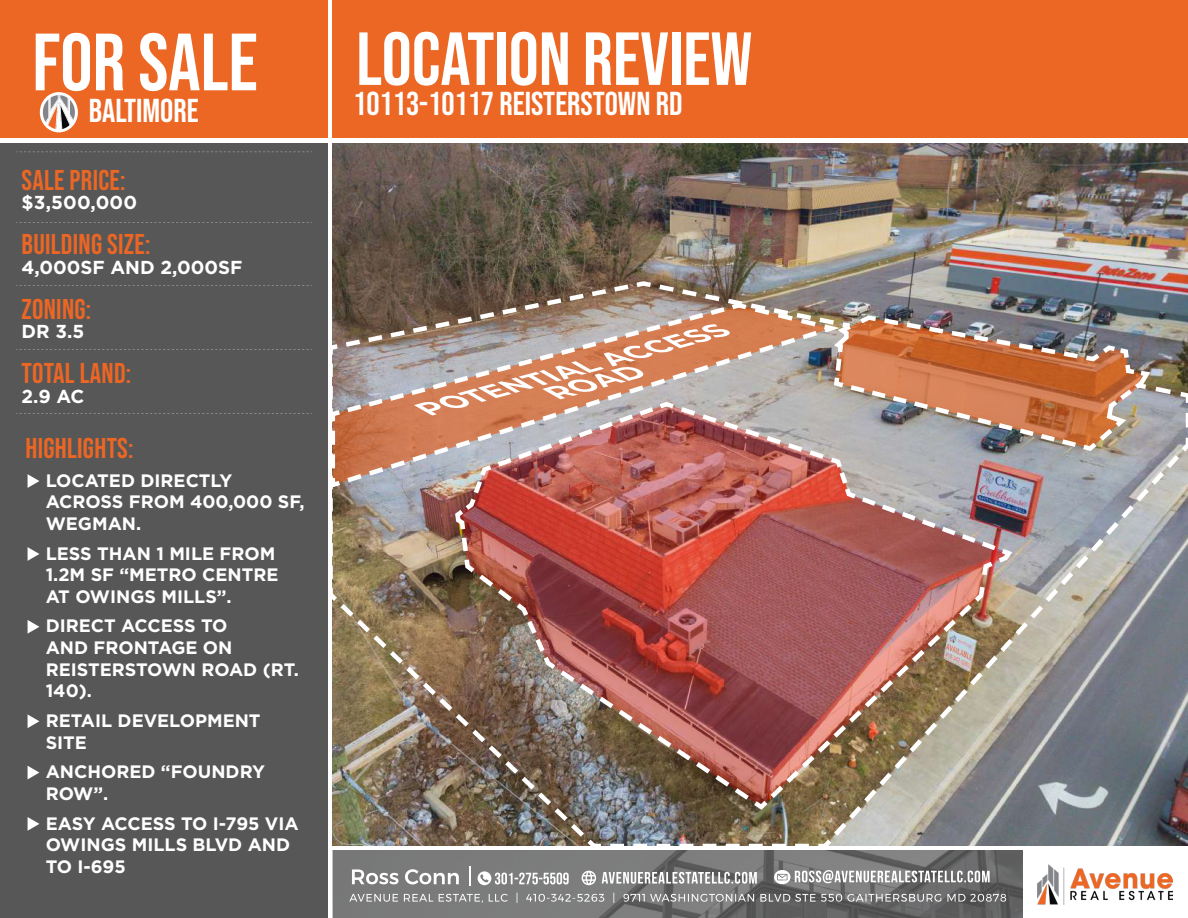
<style>
.page{position:relative;width:1188px;height:918px;background:#fff}
.page>*{position:absolute;margin:0;border:0;box-sizing:border-box;transform-origin:0 0}
.t1{font:81px "Bebas Neue";color:#fff}
.t2{font:75px "Bebas Neue";color:#fff}
.t3{font:33px "Bebas Neue";color:#fff}
.t4{font:28.5px "Bebas Neue";letter-spacing:.01em;color:#ec6624}
.t5{font:700 18.75px "Gotham";color:#fff}
.t6{font:700 18px/21.6px "Gotham";color:#fff}
</style>
<div class="page">
<img style="left:333px;top:143px;width:855px;height:136px">
<div style="left:0;top:143px;width:328px;height:775px;background:#575757"></div>
<img style="left:1038px;top:864px;width:135px;height:40px">
<svg style="left:333px;top:850px;width:690px;height:68px;background:#727272"></svg>
<svg style="left:352px;top:869px;width:107px;height:15px"></svg>
<svg style="left:469px;top:866px;width:1px;height:19px"></svg>
<svg style="left:602px;top:872px;width:155px;height:12px"></svg>
<svg style="left:349px;top:893px;width:657px;height:10px;background:#8d8d8e"></svg>
<svg style="left:774px;top:870px;width:216px;height:14px"></svg>
<svg style="left:478px;top:871px;width:91px;height:14px"></svg>
<svg style="left:582px;top:871px;width:14px;height:14px"></svg>
<div style="left:333px;top:0;width:855px;height:137px;background:#ec6624"></div>
<div style="left:0;top:0;width:328px;height:137px;background:#ec6624"></div>
<img style="left:41px;top:94px;width:35px;height:37px">
<div style="left:40px;top:92px;width:38px;height:40px;border:3px solid #fff;border-radius:50%"></div>
<svg style="left:20px;top:152px;width:292px;height:1px"></svg>
<svg style="left:16px;top:222px;width:296px;height:1px"></svg>
<svg style="left:16px;top:349px;width:296px;height:1px"></svg>
<svg style="left:16px;top:413px;width:296px;height:1px"></svg>
<img style="left:332px;top:279px;width:856px;height:567px">
<svg style="left:28px;top:474px;width:11px;height:14px"></svg>
<svg style="left:28px;top:547px;width:11px;height:14px"></svg>
<svg style="left:28px;top:620px;width:11px;height:14px"></svg>
<svg style="left:28px;top:714px;width:11px;height:14px"></svg>
<svg style="left:28px;top:766px;width:11px;height:13px"></svg>
<svg style="left:28px;top:817px;width:11px;height:14px"></svg>
<p class="t1" style="left:32px;top:16px;width:227px">FOR SALE</p>
<p class="t3" style="left:89px;top:92px;width:111px">BALTIMORE</p>
<p class="t4" style="left:22px;top:164px;width:106px">SALE PRICE:</p>
<p class="t5" style="left:22px;top:192px;width:117px">$3,500,000</p>
<p class="t4" style="left:22px;top:228px;width:130px">BUILDING SIZE:</p>
<p class="t5" style="left:22px;top:256px;width:222px">4,000SF AND 2,000SF</p>
<p class="t4" style="left:22px;top:293px;width:71px">ZONING:</p>
<p class="t5" style="left:22px;top:321px;width:64px">DR 3.5</p>
<p class="t4" style="left:22px;top:357px;width:111px">TOTAL LAND:</p>
<p class="t5" style="left:22px;top:385px;width:64px">2.9 AC</p>
<p class="t4" style="left:25px;top:432px;width:110px">HIGHLIGHTS:</p>
<p class="t6" style="left:46px;top:469px;width:260px">LOCATED DIRECTLY<br>ACROSS FROM 400,000 SF,<br>WEGMAN.</p>
<p class="t6" style="left:46px;top:542px;width:234px">LESS THAN 1 MILE FROM<br>1.2M SF “METRO CENTRE<br>AT OWINGS MILLS”.</p>
<p class="t6" style="left:46px;top:615px;width:255px">DIRECT ACCESS TO<br>AND FRONTAGE ON<br>REISTERSTOWN ROAD (RT.<br>140).</p>
<p class="t6" style="left:46px;top:709px;width:216px">RETAIL DEVELOPMENT<br>SITE</p>
<p class="t6" style="left:46px;top:761px;width:221px">ANCHORED “FOUNDRY<br>ROW”.</p>
<p class="t6" style="left:46px;top:812px;width:255px">EASY ACCESS TO I-795 VIA<br>OWINGS MILLS BLVD AND<br>TO I-695</p>
<p class="t2" style="left:356px;top:16px;width:398px">LOCATION REVIEW</p>
<p class="t3" style="left:353px;top:85px;width:331px">10113-10117 REISTERSTOWN RD</p>
</div>
